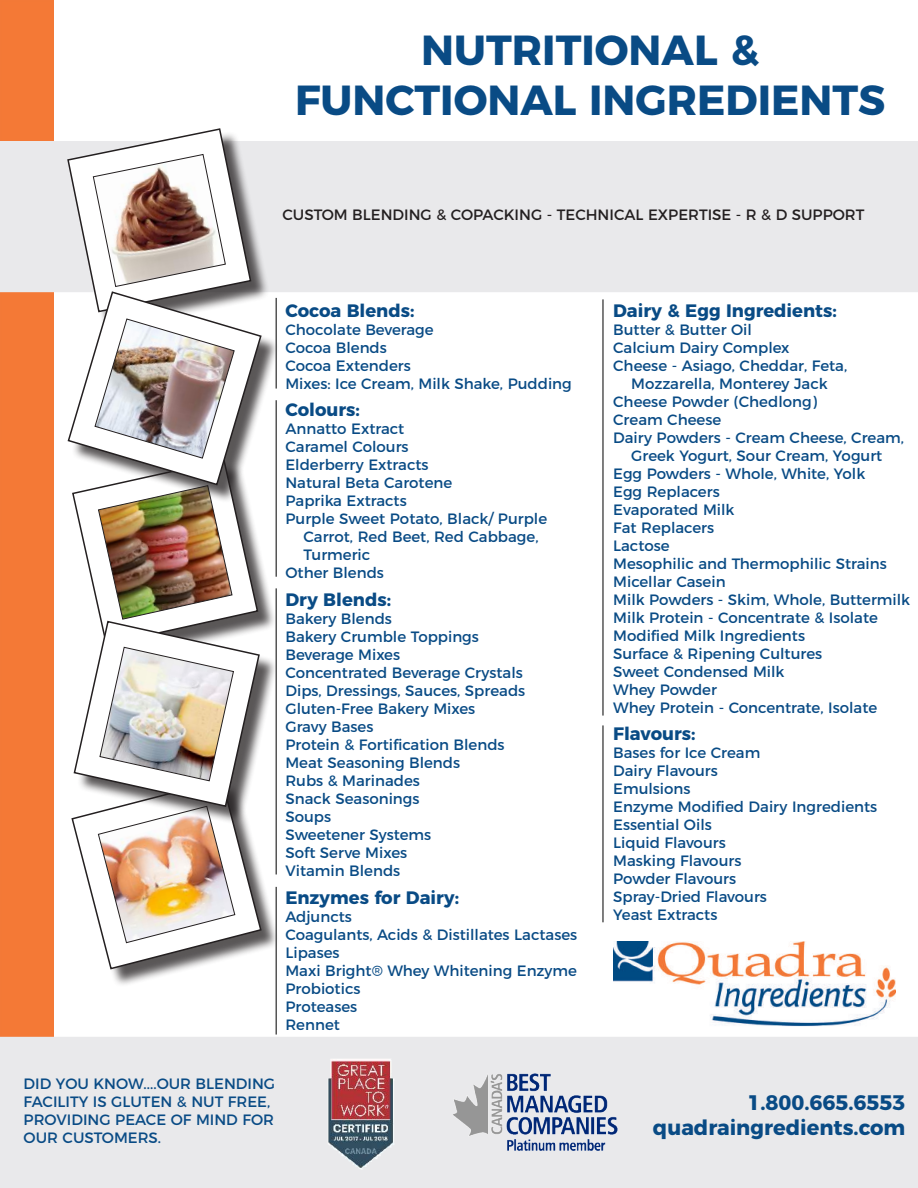
<style>
.page{position:relative;width:918px;height:1188px;background:#fff}
.page>*{position:absolute;margin:0;border:0;box-sizing:border-box;transform-origin:0 0}
.t1{font:700 42px/50.4px "Montserrat";color:#094b85;text-align:center}
.t2{font:700 21px/25.2px "Montserrat";color:#094b85;text-align:right}
.t3{font:700 18px "Montserrat";color:#094b85}
.t4{font:15px/18px "Montserrat";color:#094b85}
.t5{font:15px "Montserrat";color:#231f20}
</style>
<div class="page">
<img style="left:614px;top:941px;width:281px;height:86px">
<div style="left:1px;top:1px;width:52px;height:1186px;background:#f47936"></div>
<div style="left:0;top:0;width:54px;height:1188px;border:2px solid #f37937"></div>
<div style="left:1px;top:142px;width:916px;height:149px;background:#e9e9eb"></div>
<div style="left:0;top:141px;width:918px;height:151px;border:2px solid #e9e9eb"></div>
<div style="left:1px;top:1038px;width:916px;height:149px;background:#e9e9eb"></div>
<div style="left:0;top:1037px;width:918px;height:151px;border:2px solid #e9e9eb"></div>
<div style="left:70px;top:131px;width:199px;height:199px;background:#231f20;opacity:.75"></div>
<div style="left:75px;top:462px;width:201px;height:201px;background:#231f20;opacity:.75"></div>
<div style="left:75px;top:783px;width:204px;height:204px;background:#231f20;opacity:.75"></div>
<div style="left:77px;top:624px;width:201px;height:201px;background:#231f20;opacity:.75"></div>
<div style="left:71px;top:295px;width:208px;height:208px;background:#231f20;opacity:.75"></div>
<img style="left:66px;top:128px;width:197px;height:842px">
<hr style="left:275px;top:298px;width:2px;height:91px;background:#555">
<hr style="left:602px;top:299px;width:2px;height:417px;background:#555">
<hr style="left:275px;top:400px;width:2px;height:177px;background:#555">
<hr style="left:275px;top:588px;width:2px;height:286px;background:#555">
<hr style="left:275px;top:887px;width:2px;height:148px;background:#555">
<hr style="left:602px;top:725px;width:2px;height:197px;background:#555">
<img style="left:328px;top:1059px;width:66px;height:111px">
<img style="left:453px;top:1073px;width:165px;height:78px">
<h1 class="t1" style="left:295px;top:22px;width:592px">NUTRITIONAL &amp;<br>FUNCTIONAL INGREDIENTS</h1>
<p class="t5" style="left:282px;top:203px;width:584px">CUSTOM BLENDING &amp; COPACKING - TECHNICAL EXPERTISE - R &amp; D SUPPORT</p>
<p class="t3" style="left:285px;top:296px;width:131px">Cocoa Blends:</p>
<p class="t4" style="left:285px;top:319px;width:288px">Chocolate Beverage<br>Cocoa Blends<br>Cocoa Extenders<br>Mixes: Ice Cream, Milk Shake, Pudding</p>
<p class="t3" style="left:285px;top:395px;width:76px">Colours:</p>
<p class="t4" style="left:285px;top:419px;width:120px">Annatto Extract</p>
<p class="t4" style="left:285px;top:437px;width:125px">Caramel Colours</p>
<p class="t4" style="left:285px;top:455px;width:145px">Elderberry Extracts</p>
<p class="t4" style="left:285px;top:473px;width:168px">Natural Beta Carotene</p>
<p class="t4" style="left:285px;top:491px;width:123px">Paprika Extracts</p>
<p class="t4" style="left:285px;top:509px;width:263px">Purple Sweet Potato, Black/ Purple</p>
<p class="t4" style="left:303px;top:527px;width:237px">Carrot, Red Beet, Red Cabbage,</p>
<p class="t4" style="left:303px;top:545px;width:68px">Turmeric</p>
<p class="t4" style="left:285px;top:563px;width:100px">Other Blends</p>
<p class="t3" style="left:285px;top:585px;width:107px">Dry Blends:</p>
<p class="t4" style="left:285px;top:608px;width:241px">Bakery Blends<br>Bakery Crumble Toppings<br>Beverage Mixes<br>Concentrated Beverage Crystals<br>Dips, Dressings, Sauces, Spreads<br>Gluten-Free Bakery Mixes<br>Gravy Bases<br>Protein &amp; Fortification Blends<br>Meat Seasoning Blends<br>Rubs &amp; Marinades<br>Snack Seasonings<br>Soups<br>Sweetener Systems<br>Soft Serve Mixes<br>Vitamin Blends</p>
<p class="t3" style="left:285px;top:882px;width:175px">Enzymes for Dairy:</p>
<p class="t4" style="left:285px;top:906px;width:293px">Adjuncts<br>Coagulants, Acids &amp; Distillates Lactases<br>Lipases<br>Maxi Bright® Whey Whitening Enzyme<br>Probiotics<br>Proteases<br>Rennet</p>
<p class="t4" style="left:24px;top:1074px;width:253px">DID YOU KNOW....OUR BLENDING<br>FACILITY IS GLUTEN &amp; NUT FREE,<br>PROVIDING PEACE OF MIND FOR<br>OUR CUSTOMERS.</p>
<p class="t3" style="left:613px;top:296px;width:225px">Dairy &amp; Egg Ingredients:</p>
<p class="t4" style="left:613px;top:319px;width:140px">Butter &amp; Butter Oil</p>
<p class="t4" style="left:613px;top:337px;width:178px">Calcium Dairy Complex</p>
<p class="t4" style="left:613px;top:355px;width:236px">Cheese - Asiago, Cheddar, Feta,</p>
<p class="t4" style="left:631px;top:373px;width:198px">Mozzarella, Monterey Jack</p>
<p class="t4" style="left:613px;top:391px;width:205px">Cheese Powder (Chedlong)</p>
<p class="t4" style="left:613px;top:409px;width:110px">Cream Cheese</p>
<p class="t4" style="left:613px;top:427px;width:292px">Dairy Powders - Cream Cheese, Cream,</p>
<p class="t4" style="left:631px;top:445px;width:253px">Greek Yogurt, Sour Cream, Yogurt</p>
<p class="t4" style="left:613px;top:463px;width:254px">Egg Powders - Whole, White, Yolk</p>
<p class="t4" style="left:613px;top:481px;width:108px">Egg Replacers</p>
<p class="t4" style="left:613px;top:499px;width:123px">Evaporated Milk</p>
<p class="t4" style="left:613px;top:517px;width:103px">Fat Replacers</p>
<p class="t4" style="left:613px;top:535px;width:58px">Lactose</p>
<p class="t4" style="left:613px;top:553px;width:275px">Mesophilic and Thermophilic Strains</p>
<p class="t4" style="left:613px;top:571px;width:114px">Micellar Casein</p>
<p class="t4" style="left:613px;top:589px;width:299px">Milk Powders - Skim, Whole, Buttermilk</p>
<p class="t4" style="left:613px;top:607px;width:266px">Milk Protein - Concentrate &amp; Isolate</p>
<p class="t4" style="left:613px;top:625px;width:193px">Modified Milk Ingredients</p>
<p class="t4" style="left:613px;top:643px;width:211px">Surface &amp; Ripening Cultures</p>
<p class="t4" style="left:613px;top:661px;width:173px">Sweet Condensed Milk</p>
<p class="t4" style="left:613px;top:679px;width:105px">Whey Powder</p>
<p class="t4" style="left:613px;top:697px;width:265px">Whey Protein - Concentrate, Isolate</p>
<p class="t3" style="left:613px;top:719px;width:84px">Flavours:</p>
<p class="t4" style="left:613px;top:743px;width:266px">Bases for Ice Cream<br>Dairy Flavours<br>Emulsions<br>Enzyme Modified Dairy Ingredients<br>Essential Oils<br>Liquid Flavours<br>Masking Flavours<br>Powder Flavours<br>Spray-Dried Flavours<br>Yeast Extracts</p>
<h2 class="t2" style="left:653px;top:1088px;width:254px">1.800.665.6553 quadraingredients.com</h2>
</div>
